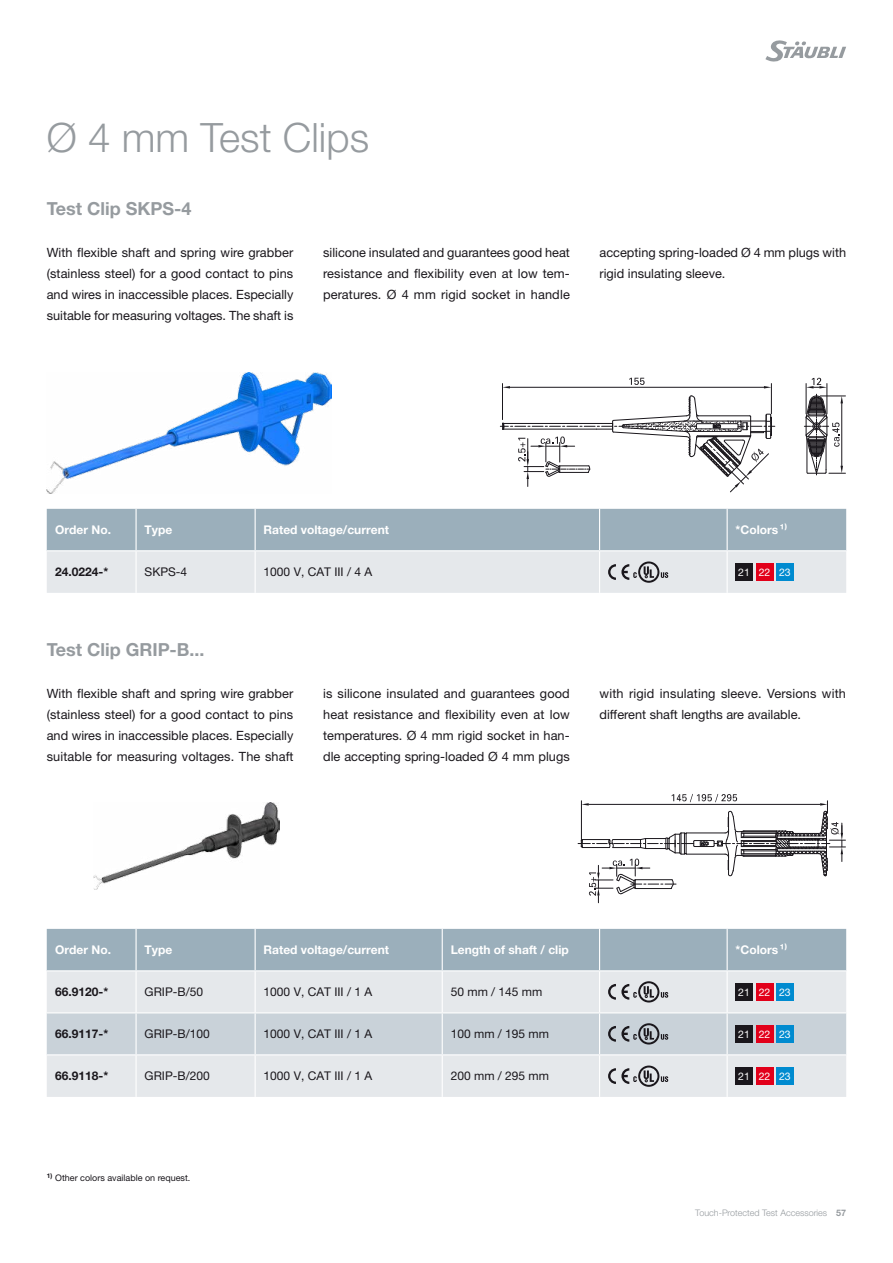
<style>
.page{position:relative;width:893px;height:1263px;background:#fff}
.page>*{position:absolute;margin:0;border:0;box-sizing:border-box;transform-origin:0 0}
.t1{font:300 40.5px "Helvetica Neue LTW1 G";color:#969b9f}
.t2{font:700 18px "Helvetica Neue LTW1 G";color:#969b9f}
.t3{font:12.75px/21px "Helvetica Neue LTW1 G";color:#1a171c;text-align:justify}
.t4{font:12px "Helvetica Neue LTW1 G";color:#1a171c}
.t5{font:700 12px "Helvetica Neue LTW1 G";color:#fff}
.t6{font:700 12px "Helvetica Neue LTW1 G";color:#1a171c}
.t7{font:10.5px "Helvetica Neue LTW1 G";color:#fff}
.t8{font:300 9px "Helvetica Neue LTW1 G";color:#969b9f}
.t9{font:9px "Helvetica Neue LTW1 G";color:#1a171c}
.s1{font-weight:700}
</style>
<div class="page">
<svg style="left:765px;top:40px;width:81px;height:22px"></svg>
<img style="left:47px;top:372px;width:285px;height:121px">
<img style="left:94px;top:803px;width:186px;height:86px">
<hr style="left:827px;top:383px;width:1px;height:31px;background:#1a171c">
<hr style="left:806px;top:383px;width:1px;height:31px;background:#1a171c">
<svg style="left:806px;top:378px;width:21px;height:10px"></svg>
<svg style="left:804px;top:394px;width:41px;height:81px"></svg>
<hr style="left:502px;top:383px;width:1px;height:37px;background:#1a171c">
<hr style="left:771px;top:383px;width:1px;height:31px;background:#1a171c">
<hr style="left:510px;top:387px;width:254px;height:1px;background:#1a171c">
<svg style="left:503px;top:386px;width:7px;height:2px"></svg>
<svg style="left:764px;top:386px;width:7px;height:2px"></svg>
<svg style="left:629px;top:378px;width:16px;height:7px"></svg>
<svg style="left:500px;top:395px;width:275px;height:97px"></svg>
<svg style="left:578px;top:794px;width:267px;height:109px"></svg>
<svg style="left:47px;top:509px;width:799px;height:84px;background:#bfcad2"></svg>
<div style="left:736px;top:564px;width:17px;height:17px;background:#1a171c"></div>
<div style="left:756px;top:564px;width:17px;height:17px;background:#e2001a"></div>
<div style="left:776px;top:564px;width:17px;height:17px;background:#008bd0"></div>
<div style="left:47px;top:929px;width:799px;height:41px;background:#9bafbb"></div>
<div style="left:47px;top:971px;width:799px;height:126px;background:#e5e8eb"></div>
<hr style="left:255px;top:929px;width:1px;height:41px;background:#fff">
<hr style="left:442px;top:929px;width:1px;height:41px;background:#fff">
<hr style="left:599px;top:929px;width:1px;height:41px;background:#fff">
<hr style="left:47px;top:1012px;width:89px;height:1px;background:#fff">
<hr style="left:136px;top:1012px;width:119px;height:1px;background:#fff">
<hr style="left:255px;top:1012px;width:187px;height:1px;background:#fff">
<hr style="left:442px;top:1012px;width:158px;height:1px;background:#fff">
<hr style="left:600px;top:1012px;width:127px;height:1px;background:#fff">
<hr style="left:727px;top:971px;width:1px;height:41px;background:#fff">
<hr style="left:727px;top:1012px;width:119px;height:1px;background:#fff">
<hr style="left:727px;top:1055px;width:1px;height:42px;background:#fff">
<hr style="left:136px;top:929px;width:1px;height:41px;background:#fff">
<hr style="left:727px;top:929px;width:1px;height:41px;background:#fff">
<hr style="left:136px;top:971px;width:1px;height:41px;background:#fff">
<hr style="left:255px;top:971px;width:1px;height:41px;background:#fff">
<hr style="left:442px;top:971px;width:1px;height:41px;background:#fff">
<hr style="left:599px;top:971px;width:1px;height:41px;background:#fff">
<hr style="left:136px;top:1055px;width:1px;height:42px;background:#fff">
<hr style="left:255px;top:1055px;width:1px;height:42px;background:#fff">
<hr style="left:442px;top:1055px;width:1px;height:42px;background:#fff">
<hr style="left:599px;top:1055px;width:1px;height:42px;background:#fff">
<svg style="left:608px;top:981px;width:60px;height:21px"></svg>
<div style="left:736px;top:983px;width:17px;height:17px;background:#1a171c"></div>
<div style="left:756px;top:983px;width:17px;height:17px;background:#e2001a"></div>
<div style="left:776px;top:983px;width:17px;height:17px;background:#008bd0"></div>
<svg style="left:47px;top:1013px;width:799px;height:42px;background:#c8d0d7"></svg>
<div style="left:736px;top:1025px;width:17px;height:17px;background:#1a171c"></div>
<div style="left:756px;top:1025px;width:17px;height:17px;background:#e2001a"></div>
<div style="left:776px;top:1025px;width:17px;height:17px;background:#008bd0"></div>
<svg style="left:608px;top:1065px;width:60px;height:22px"></svg>
<div style="left:736px;top:1068px;width:17px;height:17px;background:#1a171c"></div>
<div style="left:756px;top:1068px;width:17px;height:17px;background:#e2001a"></div>
<div style="left:776px;top:1068px;width:17px;height:17px;background:#008bd0"></div>
<h1 class="t1" style="left:47px;top:113px;width:324px">Ø 4 mm Test Clips</h1>
<h2 class="t2" style="left:47px;top:197px;width:146px">Test Clip SKPS-4</h2>
<p class="t3" style="left:47px;top:242px;width:248px">With flexible shaft and spring wire grabber (stainless steel) for a good contact to pins and wires in inaccessible places. Especially suitable for measuring voltages. The shaft is</p>
<p class="t3" style="left:323px;top:242px;width:248px">silicone insulated and guarantees good heat resistance and flexibility even at low tem&shy;peratures. Ø 4 mm rigid socket in handle</p>
<p class="t3" style="left:600px;top:242px;width:248px">accepting spring-loaded Ø 4 mm plugs with rigid insulating sleeve.</p>
<p class="t5" style="left:55px;top:522px;width:57px">Order No.</p>
<p class="t5" style="left:145px;top:522px;width:29px">Type</p>
<p class="t5" style="left:264px;top:522px;width:127px">Rated voltage/current</p>
<p class="t5" style="left:736px;top:522px;width:53px">*Colors¹⁾</p>
<p class="t6" style="left:55px;top:565px;width:55px">24.0224-*</p>
<p class="t4" style="left:145px;top:565px;width:44px">SKPS-4</p>
<p class="t4" style="left:264px;top:565px;width:110px">1000 V, CAT III / 4 A</p>
<p class="t7" style="left:738px;top:566px;width:54px">21 22 23</p>
<h2 class="t2" style="left:47px;top:638px;width:159px">Test Clip GRIP-B...</h2>
<p class="t3" style="left:47px;top:683px;width:248px">With flexible shaft and spring wire grabber (stainless steel) for a good contact to pins and wires in inaccessible places. Especially suitable for measuring voltages. The shaft</p>
<p class="t3" style="left:323px;top:683px;width:248px">is silicone insulated and guarantees good heat resistance and flexibility even at low temperatures. Ø 4 mm rigid socket in han&shy;dle accepting spring-loaded Ø 4 mm plugs</p>
<p class="t3" style="left:600px;top:683px;width:248px">with rigid insulating sleeve. Versions with different shaft lengths are available.</p>
<p class="t5" style="left:55px;top:942px;width:57px">Order No.</p>
<p class="t5" style="left:145px;top:942px;width:29px">Type</p>
<p class="t5" style="left:264px;top:942px;width:127px">Rated voltage/current</p>
<p class="t5" style="left:451px;top:942px;width:119px">Length of shaft / clip</p>
<p class="t5" style="left:736px;top:942px;width:53px">*Colors¹⁾</p>
<p class="t6" style="left:55px;top:984px;width:55px">66.9120-*</p>
<p class="t4" style="left:145px;top:984px;width:60px">GRIP-B/50</p>
<p class="t4" style="left:264px;top:984px;width:110px">1000 V, CAT III / 1 A</p>
<p class="t4" style="left:451px;top:984px;width:93px">50 mm / 145 mm</p>
<p class="t7" style="left:738px;top:985px;width:54px">21 22 23</p>
<p class="t6" style="left:55px;top:1026px;width:55px">66.9117-*</p>
<p class="t4" style="left:145px;top:1026px;width:67px">GRIP-B/100</p>
<p class="t4" style="left:264px;top:1026px;width:110px">1000 V, CAT III / 1 A</p>
<p class="t4" style="left:451px;top:1026px;width:100px">100 mm / 195 mm</p>
<p class="t7" style="left:738px;top:1027px;width:54px">21 22 23</p>
<p class="t6" style="left:55px;top:1069px;width:55px">66.9118-*</p>
<p class="t4" style="left:145px;top:1069px;width:67px">GRIP-B/200</p>
<p class="t4" style="left:264px;top:1069px;width:110px">1000 V, CAT III / 1 A</p>
<p class="t4" style="left:451px;top:1069px;width:100px">200 mm / 295 mm</p>
<p class="t7" style="left:738px;top:1070px;width:54px">21 22 23</p>
<p class="t9" style="left:47px;top:1172px;width:145px"><sup>1)</sup> Other colors available on request.</p>
<p class="t8" style="left:695px;top:1207px;width:152px">Touch-Protected Test Accessories <span class="s1">57</span></p>
</div>
